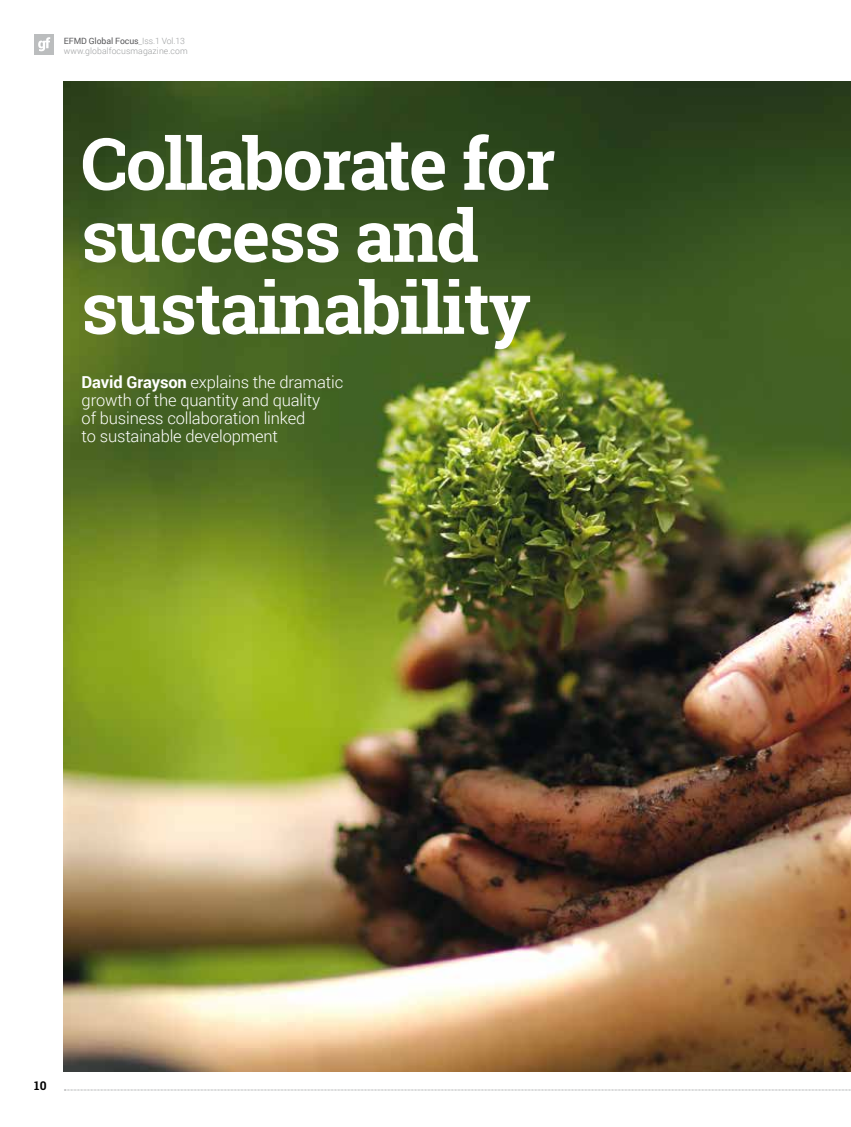
<style>
.page{position:relative;width:851px;height:1127px;background:#fff}
.page>*{position:absolute;margin:0;border:0;box-sizing:border-box;transform-origin:0 0}
.t1{font:700 72px/72px "Roboto Slab";letter-spacing:-.025em;color:#fff}
.t2{font:300 16.5px/18px "Roboto";letter-spacing:-.01em;color:#fff}
.t3{font:700 12px "Roboto Slab";color:#000}
.t4{font:300 8.7px/10.1px "Roboto";letter-spacing:.01em;color:#9c9e9f}
.s1{font-weight:400;color:#58585a}
.s2{font-weight:700}
</style>
<div class="page">
<svg style="left:64px;top:1089px;width:787px;height:1px"></svg>
<div style="left:34px;top:34px;width:20px;height:20px;background:#bbbdbe"></div>
<svg style="left:38px;top:37px;width:12px;height:14px"></svg>
<img style="left:64px;top:82px;width:786px;height:990px">
<p class="t4" style="left:64px;top:35px;width:125px"><span class="s1">EFMD Global Focus</span>_Iss.1 Vol.13 www.globalfocusmagazine.com</p>
<h1 class="t1" style="left:81px;top:126px;width:476px">Collaborate for success and sustainability</h1>
<p class="t2" style="left:82px;top:372px;width:263px"><span class="s2">David Grayson</span> explains the dramatic growth of the quantity and quality<br>of business collaboration linked<br>to sustainable development</p>
<p class="t3" style="left:34px;top:1077px;width:14px">10</p>
</div>
